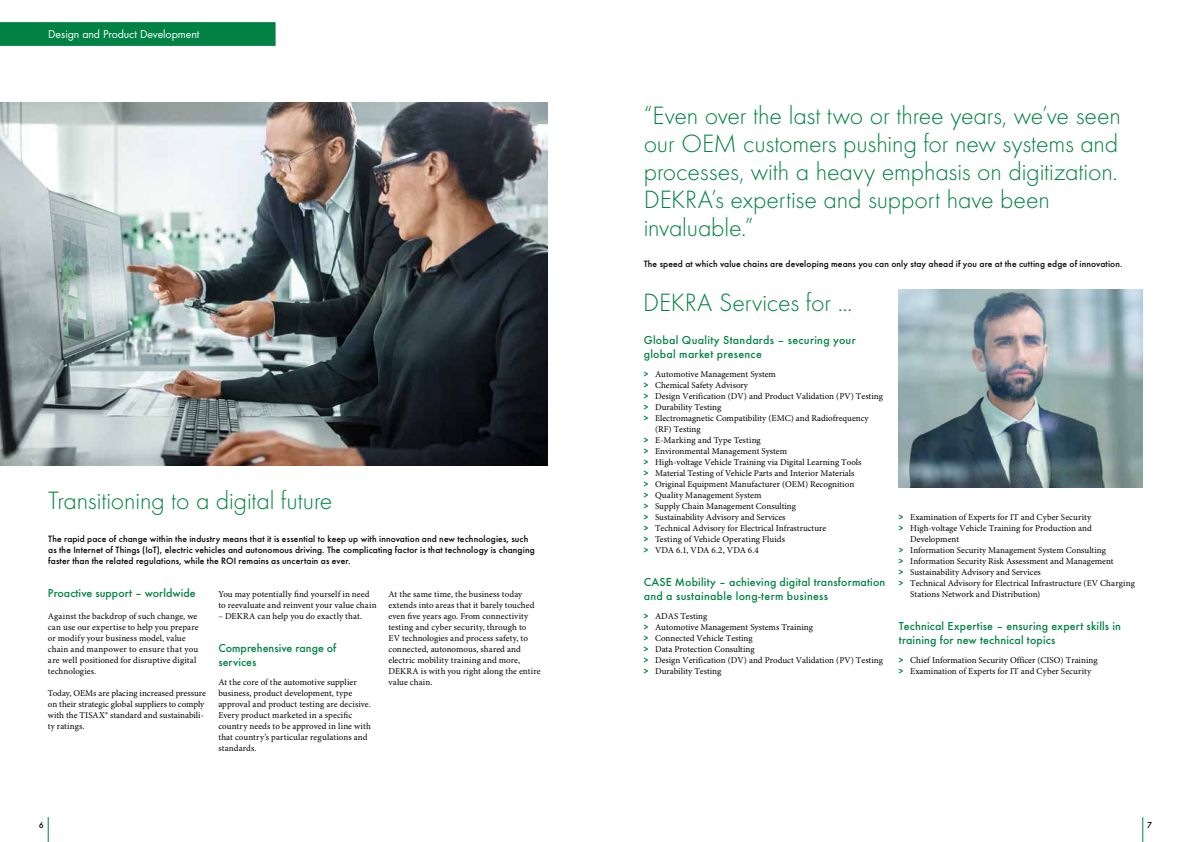
<style>
.page{position:relative;width:1191px;height:842px;background:#fff}
.page>*{position:absolute;margin:0;border:0;box-sizing:border-box;transform-origin:0 0}
.t1{font:300 26px/28px "Futura";letter-spacing:-.005em;color:#008244}
.t2{font:500 12px/14px "Futura";letter-spacing:.015em;color:#008244}
.t3{font:12px "Futura Boo";letter-spacing:-.005em;color:#fff}
.t4{font:500 9.5px/11px "Futura";letter-spacing:.015em;color:#000}
.t5{font:9px/11px "Minion Pro";color:#000}
.t6{font:500 9px "Futura";color:#000}
.s1{font-family:"Futura Dem";color:#008244}
</style>
<div class="page">
<svg style="left:0;top:22px;width:275px;height:24px;background:#028245"></svg>
<svg style="left:1142px;top:817px;width:1px;height:25px"></svg>
<svg style="left:48px;top:817px;width:1px;height:25px"></svg>
<img style="left:899px;top:289px;width:243px;height:198px">
<img style="left:0;top:102px;width:547px;height:363px">
<h2 class="t3" style="left:48px;top:26px;width:153px">Design and Product Development</h2>
<h1 class="t1" style="left:48px;top:486px;width:286px">Transitioning to a digital future</h1>
<p class="t4" style="left:48px;top:533px;width:488px">The rapid pace of change within the industry means that it is essential to keep up with innovation and new technologies, such as the Internet of Things (IoT), electric vehicles and autonomous driving. The complicating factor is that technology is changing faster than the related regulations, while the ROI remains as uncertain as ever.</p>
<h2 class="t2" style="left:48px;top:585px;width:149px">Proactive support – worldwide</h2>
<p class="t5" style="left:48px;top:611px;width:152px">Against the backdrop of such change, we can use our expertise to help you prepare or modify your business model, value chain and manpower to ensure that you are well positioned for disruptive digital technologies.</p>
<p class="t5" style="left:48px;top:688px;width:159px">Today, OEMs are placing increased pressure on their strategic global suppliers to comply with the TISAX® standard and sustainabili&shy;ty ratings.</p>
<p class="t5" style="left:218px;top:589px;width:160px">You may potentially find yourself in need to reevaluate and reinvent your value chain</p>
<p class="t5" style="left:218px;top:611px;width:145px">– DEKRA can help you do exactly that.</p>
<h2 class="t2" style="left:218px;top:640px;width:120px">Comprehensive range of services</h2>
<p class="t5" style="left:218px;top:677px;width:154px">At the core of the automotive supplier business, product development, type approval and product testing are decisive.<br>Every product marketed in a specific country needs to be approved in line with that country’s particular regulations and standards.</p>
<p class="t5" style="left:388px;top:589px;width:153px">At the same time, the business today extends into areas that it barely touched even five years ago. From connectivity testing and cyber security, through to<br>EV technologies and process safety, to connected, autonomous, shared and electric mobility training and more, DEKRA is with you right along the entire value chain.</p>
<h1 class="t1" style="left:643px;top:101px;width:479px">“Even over the last two or three years, we’ve seen our OEM customers pushing for new systems and processes, with a heavy emphasis on digitization.<br>DEKRA’s expertise and support have been invaluable.”</h1>
<p class="t4" style="left:643px;top:258px;width:480px">The speed at which value chains are developing means you can only stay ahead if you are at the cutting edge of innovation.</p>
<h1 class="t1" style="left:643px;top:288px;width:211px">DEKRA Services for ...</h1>
<h2 class="t2" style="left:643px;top:332px;width:213px">Global Quality Standards – securing your global market presence</h2>
<p class="t5" style="left:643px;top:369px;width:134px"><span class="s1">&gt;</span> Automotive Management System</p>
<p class="t5" style="left:643px;top:380px;width:106px"><span class="s1">&gt;</span> Chemical Safety Advisory</p>
<p class="t5" style="left:643px;top:391px;width:241px"><span class="s1">&gt;</span> Design Verification (DV) and Product Validation (PV) Testing</p>
<p class="t5" style="left:643px;top:402px;width:79px"><span class="s1">&gt;</span> Durability Testing</p>
<p class="t5" style="left:643px;top:413px;width:226px"><span class="s1">&gt;</span> Electromagnetic Compatibility (EMC) and Radiofrequency</p>
<p class="t5" style="left:655px;top:424px;width:47px">(RF) Testing</p>
<p class="t5" style="left:643px;top:435px;width:119px"><span class="s1">&gt;</span> E-Marking and Type Testing</p>
<p class="t5" style="left:643px;top:446px;width:145px"><span class="s1">&gt;</span> Environmental Management System</p>
<p class="t5" style="left:643px;top:457px;width:219px"><span class="s1">&gt;</span> High-voltage Vehicle Training via Digital Learning Tools</p>
<p class="t5" style="left:643px;top:468px;width:212px"><span class="s1">&gt;</span> Material Testing of Vehicle Parts and Interior Materials</p>
<p class="t5" style="left:643px;top:479px;width:212px"><span class="s1">&gt;</span> Original Equipment Manufacturer (OEM) Recognition</p>
<p class="t5" style="left:643px;top:490px;width:119px"><span class="s1">&gt;</span> Quality Management System</p>
<p class="t5" style="left:643px;top:501px;width:154px"><span class="s1">&gt;</span> Supply Chain Management Consulting</p>
<p class="t5" style="left:643px;top:512px;width:143px"><span class="s1">&gt;</span> Sustainability Advisory and Services</p>
<p class="t5" style="left:643px;top:523px;width:184px"><span class="s1">&gt;</span> Technical Advisory for Electrical Infrastructure</p>
<p class="t5" style="left:643px;top:534px;width:143px"><span class="s1">&gt;</span> Testing of Vehicle Operating Fluids</p>
<p class="t5" style="left:643px;top:545px;width:117px"><span class="s1">&gt;</span> VDA 6.1, VDA 6.2, VDA 6.4</p>
<h2 class="t2" style="left:643px;top:574px;width:243px">CASE Mobility – achieving digital transformation and a sustainable long-term business</h2>
<p class="t5" style="left:643px;top:611px;width:241px"><span class="s1">&gt;</span> ADAS Testing<br><span class="s1">&gt;</span> Automotive Management Systems Training<br><span class="s1">&gt;</span> Connected Vehicle Testing<br><span class="s1">&gt;</span> Data Protection Consulting<br><span class="s1">&gt;</span> Design Verification (DV) and Product Validation (PV) Testing <span class="s1">&gt;</span> Durability Testing</p>
<p class="t5" style="left:899px;top:512px;width:194px"><span class="s1">&gt;</span> Examination of Experts for IT and Cyber Security</p>
<p class="t5" style="left:899px;top:523px;width:194px"><span class="s1">&gt;</span> High-voltage Vehicle Training for Production and</p>
<p class="t5" style="left:910px;top:534px;width:50px">Development</p>
<p class="t5" style="left:899px;top:545px;width:208px"><span class="s1">&gt;</span> Information Security Management System Consulting</p>
<p class="t5" style="left:899px;top:556px;width:216px"><span class="s1">&gt;</span> Information Security Risk Assessment and Management</p>
<p class="t5" style="left:899px;top:567px;width:143px"><span class="s1">&gt;</span> Sustainability Advisory and Services</p>
<p class="t5" style="left:899px;top:578px;width:238px"><span class="s1">&gt;</span> Technical Advisory for Electrical Infrastructure (EV Charging</p>
<p class="t5" style="left:910px;top:589px;width:132px">Stations Network and Distribution)</p>
<h2 class="t2" style="left:899px;top:618px;width:224px;line-height:14.4px">Technical Expertise – ensuring expert skills in training for new technical topics</h2>
<p class="t5" style="left:899px;top:655px;width:200px"><span class="s1">&gt;</span> Chief Information Security Officer (CISO) Training <span class="s1">&gt;</span> Examination of Experts for IT and Cyber Security</p>
<p class="t6" style="left:39px;top:818px;width:7px">6</p>
<p class="t6" style="left:1147px;top:818px;width:7px">7</p>
</div>
